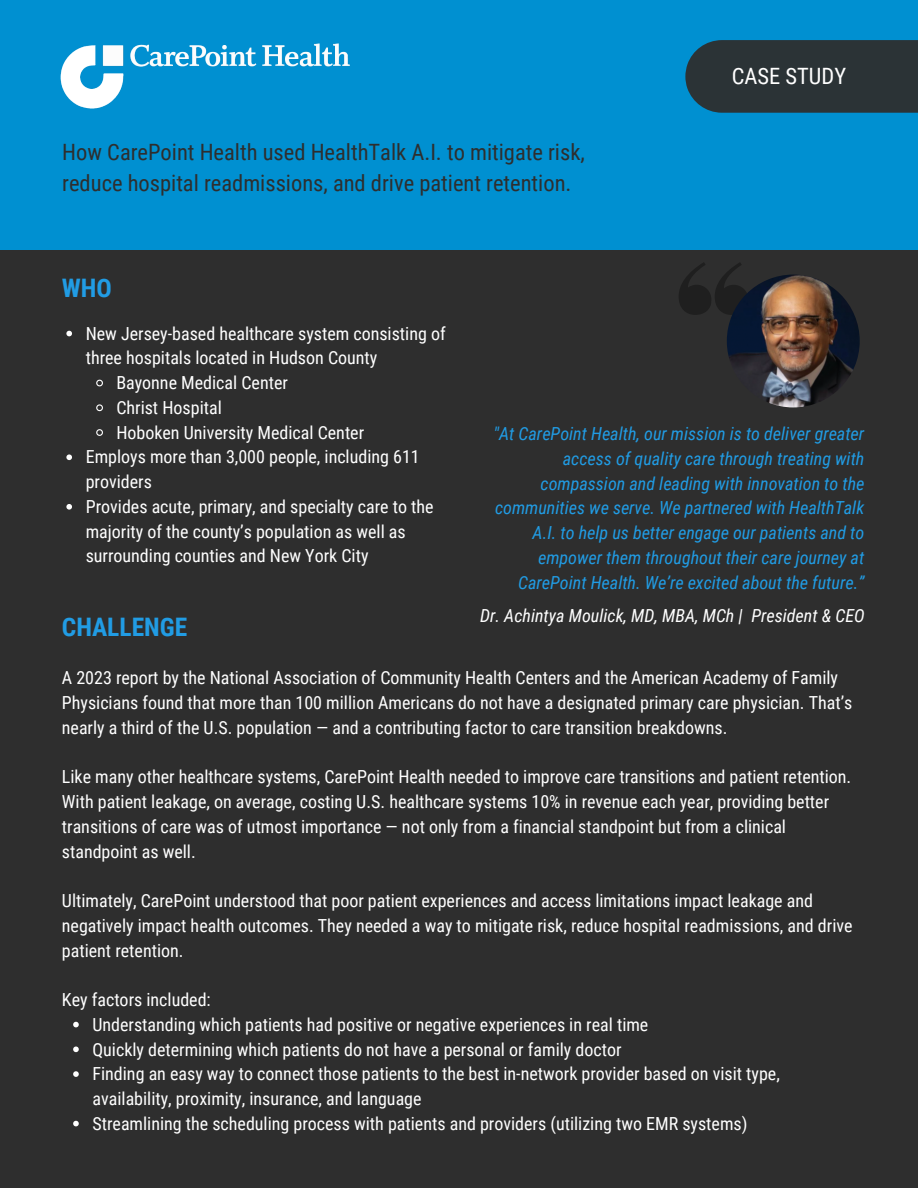
<style>
.page{position:relative;width:918px;height:1188px;background:#fff}
.page>*{position:absolute;margin:0;border:0;box-sizing:border-box;transform-origin:0 0}
.t1{font:700 25.5px "Roboto Condensed";color:#219ce4}
.t2{font:22.5px/31.5px "Roboto Condensed";color:#2e2e2e}
.t3{font:22.5px "Roboto Condensed";color:#fff}
.t4{font:18px/24.8px "Roboto Condensed";color:#fff}
.t5{font:italic 18px/24.8px "Roboto Condensed";color:#219ce4;text-align:right}
.t6{font:italic 18px "Roboto Condensed";color:#fff}
</style>
<div class="page">
<div style="left:0;top:247px;width:918px;height:941px;background:#2e2e2e"></div>
<div style="left:0;top:0;width:918px;height:250px;background:#0090d1"></div>
<div style="left:685px;top:40px;width:233px;height:73px;background:#2b3336"></div>
<svg style="left:679px;top:263px;width:68px;height:52px"></svg>
<img style="left:727px;top:275px;width:133px;height:132px;border-radius:50%">
<svg style="left:66px;top:331px;width:6px;height:5px"></svg>
<svg style="left:96px;top:379px;width:7px;height:8px"></svg>
<svg style="left:96px;top:404px;width:7px;height:8px"></svg>
<svg style="left:96px;top:429px;width:7px;height:7px"></svg>
<svg style="left:66px;top:454px;width:6px;height:6px"></svg>
<svg style="left:66px;top:504px;width:6px;height:6px"></svg>
<svg style="left:73px;top:1022px;width:6px;height:5px"></svg>
<svg style="left:73px;top:1047px;width:6px;height:5px"></svg>
<svg style="left:73px;top:1071px;width:6px;height:6px"></svg>
<svg style="left:73px;top:1121px;width:6px;height:5px"></svg>
<img style="left:42px;top:24px;width:340px;height:115px">
<p class="t2" style="left:62px;top:136px;width:524px">How CarePoint Health used HealthTalk A.I. to mitigate risk, reduce hospital readmissions, and drive patient retention.</p>
<p class="t1" style="left:62px;top:273px;width:52px">WHO</p>
<p class="t3" style="left:732px;top:63px;width:116px">CASE STUDY</p>
<p class="t4" style="left:86px;top:321px;width:362px">New Jersey-based healthcare system consisting of three hospitals located in Hudson County</p>
<p class="t4" style="left:116px;top:371px;width:173px">Bayonne Medical Center</p>
<p class="t4" style="left:116px;top:395px;width:107px">Christ Hospital</p>
<p class="t4" style="left:116px;top:420px;width:249px">Hoboken University Medical Center</p>
<p class="t4" style="left:86px;top:445px;width:336px">Employs more than 3,000 people, including 611 providers</p>
<p class="t4" style="left:86px;top:494px;width:349px">Provides acute, primary, and specialty care to the majority of the county’s population as well as surrounding counties and New York City</p>
<p class="t1" style="left:62px;top:612px;width:127px">CHALLENGE</p>
<p class="t5" style="left:493px;top:422px;width:373px">"At CarePoint Health, our mission is to deliver greater access of quality care through treating with compassion and leading with innovation to the communities we serve. We partnered with HealthTalk A.I. to help us better engage our patients and to empower them throughout their care journey at CarePoint Health. We’re excited about the future.”</p>
<p class="t6" style="left:480px;top:606px;width:386px">Dr. Achintya Moulick, MD, MBA, MCh | President &amp; CEO</p>
<p class="t4" style="left:62px;top:666px;width:792px">A 2023 report by the National Association of Community Health Centers and the American Academy of Family<br>Physicians found that more than 100 million Americans do not have a designated primary care physician. That’s nearly a third of the U.S. population — and a contributing factor to care transition breakdowns.</p>
<p class="t4" style="left:62px;top:765px;width:791px">Like many other healthcare systems, CarePoint Health needed to improve care transitions and patient retention.<br>With patient leakage, on average, costing U.S. healthcare systems 10% in revenue each year, providing better transitions of care was of utmost importance — not only from a financial standpoint but from a clinical standpoint as well.</p>
<p class="t4" style="left:62px;top:889px;width:792px">Ultimately, CarePoint understood that poor patient experiences and access limitations impact leakage and negatively impact health outcomes. They needed a way to mitigate risk, reduce hospital readmissions, and drive patient retention.</p>
<p class="t4" style="left:62px;top:988px;width:150px">Key factors included:</p>
<p class="t4" style="left:92px;top:1012px;width:557px">Understanding which patients had positive or negative experiences in real time</p>
<p class="t4" style="left:92px;top:1037px;width:531px">Quickly determining which patients do not have a personal or family doctor</p>
<p class="t4" style="left:92px;top:1062px;width:689px">Finding an easy way to connect those patients to the best in-network provider based on visit type, availability, proximity, insurance, and language</p>
<p class="t4" style="left:92px;top:1111px;width:656px">Streamlining the scheduling process with patients and providers (utilizing two EMR systems)</p>
</div>
